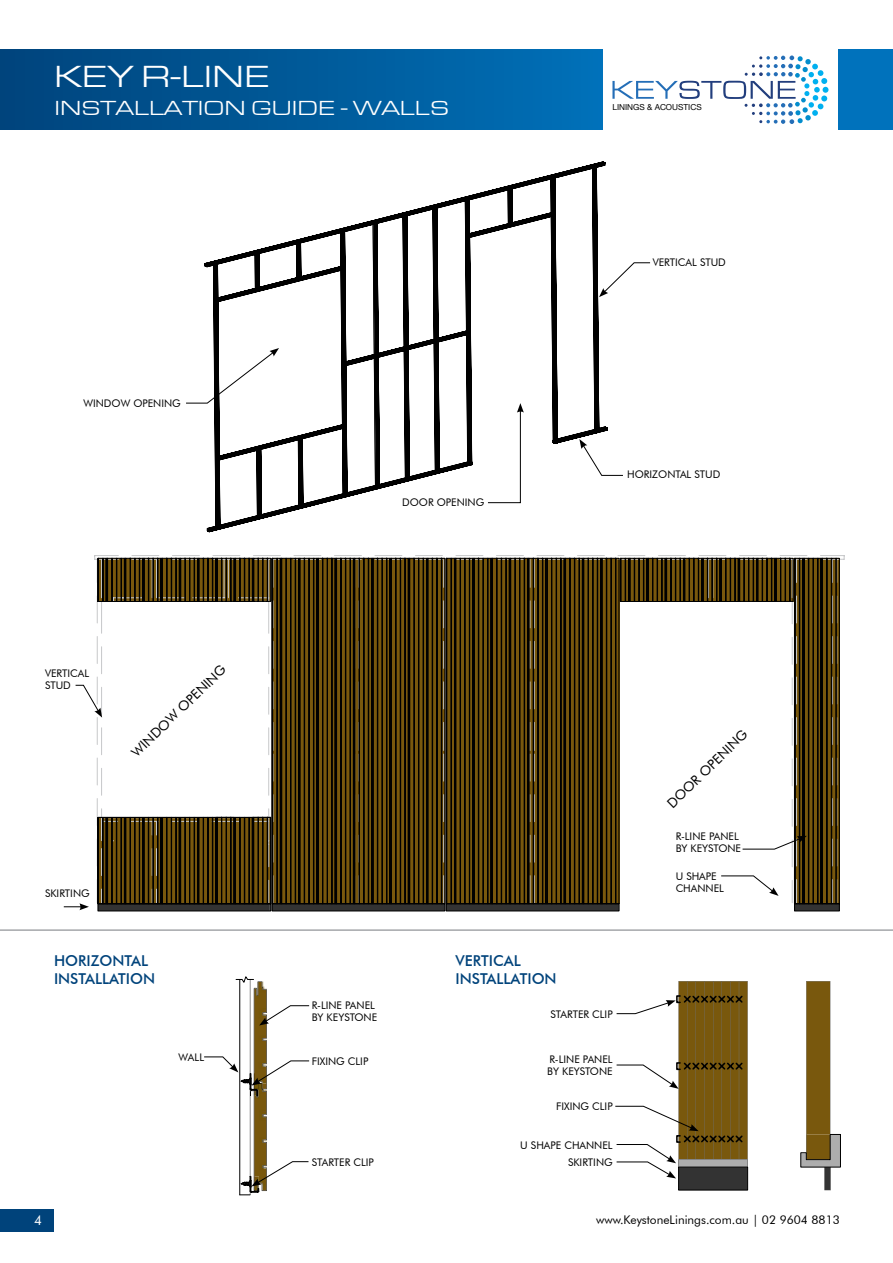
<style>
.page{position:relative;width:893px;height:1263px;background:#fff}
.page>*{position:absolute;margin:0;border:0;box-sizing:border-box;transform-origin:0 0}
.t1{font:31.5px "Eurostile Extended";color:#fff}
.t2{font:21px "Eurostile Extended";color:#fff}
.t3{font:500 15px/18px "Futura BT";color:#00437b}
.t4{font:13.5px "Futura BT";color:#000}
.t5{font:13.5px "Futura BT";color:#fff}
.t6{font:12px "Futura BT";color:#000}
.t7{font:10.5px/12px "Futura BT";color:#000}
.t8{font:8.25px "Helvetica Neue";color:#000}
</style>
<div class="page">
<div style="left:0;top:50px;width:602px;height:80px;background:linear-gradient(to right,#00437b,#0070b8)"></div>
<div style="left:839px;top:50px;width:54px;height:80px;background:#0072bc"></div>
<svg style="left:186px;top:402px;width:19px;height:2px"></svg>
<svg style="left:608px;top:474px;width:15px;height:2px"></svg>
<svg style="left:608px;top:262px;width:43px;height:27px"></svg>
<hr style="left:0;top:929px;width:893px;height:2px;background:#a5a7aa">
<svg style="left:612px;top:56px;width:216px;height:68px"></svg>
<svg style="left:206px;top:240px;width:106px;height:292px"></svg>
<svg style="left:298px;top:220px;width:223px;height:286px"></svg>
<svg style="left:432px;top:164px;width:176px;height:325px"></svg>
<svg style="left:373px;top:205px;width:67px;height:284px"></svg>
<svg style="left:64px;top:555px;width:781px;height:357px"></svg>
<img style="left:680px;top:1178px;width:66px;height:10px">
<svg style="left:800px;top:981px;width:41px;height:209px"></svg>
<div style="left:678px;top:1167px;width:70px;height:23px;border:1px solid #000"></div>
<svg style="left:204px;top:976px;width:106px;height:220px"></svg>
<svg style="left:615px;top:981px;width:134px;height:197px"></svg>
<div style="left:0;top:1209px;width:54px;height:22px;background:#00437b"></div>
<h1 class="t1" style="left:54px;top:60px;width:218px">KEY R-LINE</h1>
<h2 class="t2" style="left:54px;top:97px;width:396px">INSTALLATION GUIDE - WALLS</h2>
<p class="t8" style="left:612px;top:102px;width:91px">LININGS &amp; ACOUSTICS</p>
<p class="t7" style="left:83px;top:398px;width:99px">WINDOW OPENING</p>
<p class="t7" style="left:402px;top:496px;width:84px">DOOR OPENING</p>
<p class="t7" style="left:653px;top:257px;width:75px">VERTICAL STUD</p>
<p class="t7" style="left:627px;top:469px;width:95px">HORIZONTAL STUD</p>
<p class="t7" style="left:45px;top:667px;width:46px">VERTICAL<br>STUD</p>
<p class="t4" style="left:128px;top:748px;width:127px;rotate:-44deg">WINDOW OPENING</p>
<p class="t7" style="left:45px;top:887px;width:46px">SKIRTING</p>
<h3 class="t3" style="left:54px;top:952px;width:103px">HORIZONTAL<br>INSTALLATION</h3>
<h3 class="t3" style="left:455px;top:952px;width:103px">VERTICAL<br>INSTALLATION</h3>
<p class="t7" style="left:179px;top:1051px;width:27px">WALL</p>
<p class="t7" style="left:312px;top:1000px;width:67px">R-LINE PANEL<br>BY KEYSTONE</p>
<p class="t7" style="left:312px;top:1055px;width:58px">FIXING CLIP</p>
<p class="t7" style="left:312px;top:1156px;width:64px">STARTER CLIP</p>
<p class="t7" style="left:551px;top:1008px;width:64px">STARTER CLIP</p>
<p class="t7" style="left:547px;top:1053px;width:67px">R-LINE PANEL<br>BY KEYSTONE</p>
<p class="t7" style="left:556px;top:1100px;width:58px">FIXING CLIP</p>
<p class="t7" style="left:520px;top:1139px;width:94px">U SHAPE CHANNEL</p>
<p class="t7" style="left:568px;top:1156px;width:46px">SKIRTING</p>
<p class="t4" style="left:664px;top:799px;width:107px;rotate:-44deg">DOOR OPENING</p>
<p class="t7" style="left:676px;top:830px;width:67px">R-LINE PANEL<br>BY KEYSTONE</p>
<p class="t7" style="left:676px;top:870px;width:50px">U SHAPE<br>CHANNEL</p>
<p class="t5" style="left:34px;top:1212px;width:9px">4</p>
<p class="t6" style="left:596px;top:1212px;width:245px">www.KeystoneLinings.com.au | 02 9604 8813</p>
</div>
